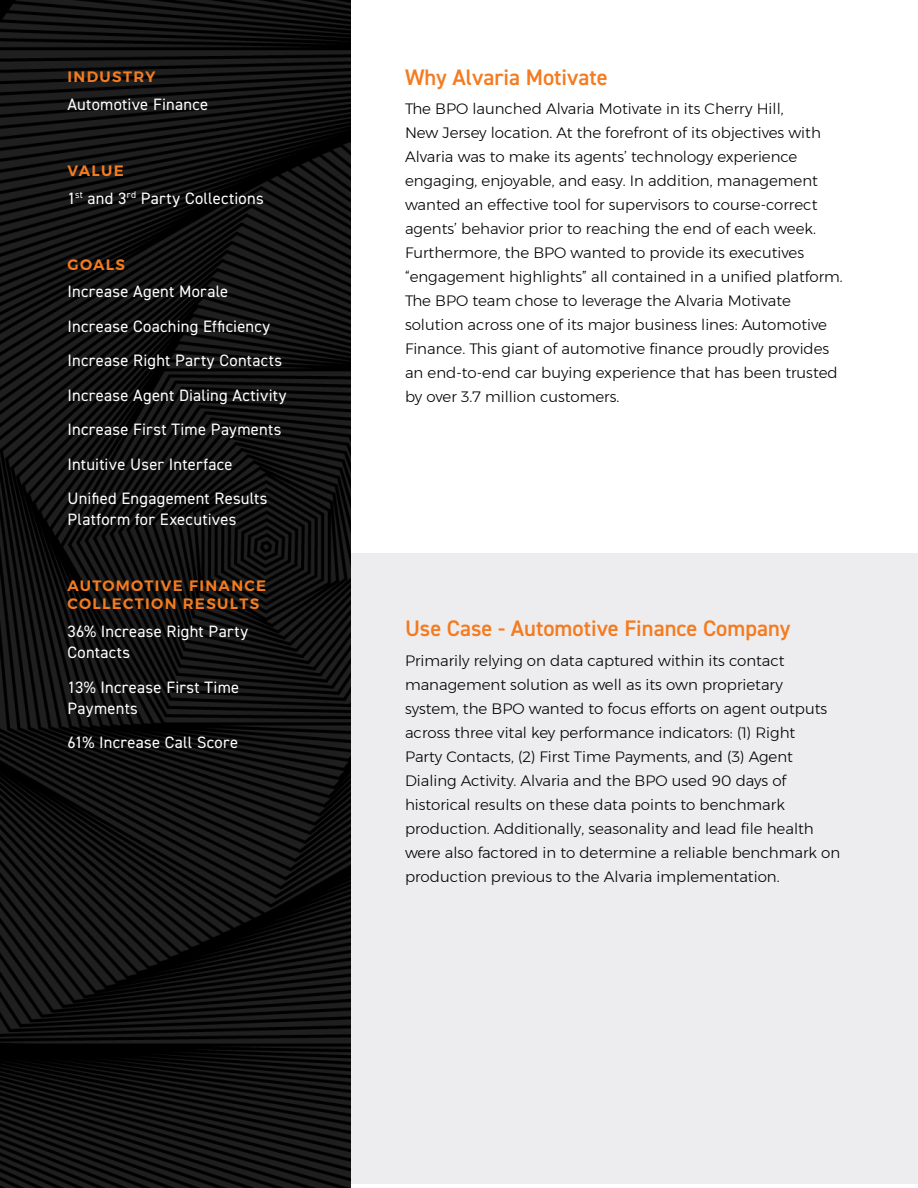
<style>
.page{position:relative;width:918px;height:1188px;background:#fff}
.page>*{position:absolute;margin:0;border:0;box-sizing:border-box;transform-origin:0 0}
.t1{font:600 22.5px "DIN2014";color:#f47b20}
.t2{font:16.5px/34.5px "DIN2014";letter-spacing:.015em;color:#fff}
.t3{font:300 15px/24px "Montserrat";color:#000}
.t4{font:600 15px/18px "Montserrat";letter-spacing:.09em;color:#f47b20}
</style>
<div class="page">
<div style="left:351px;top:554px;width:567px;height:630px;background:#ededef"></div>
<img style="left:0;top:0;width:351px;height:1188px">
<p class="t4" style="left:68px;top:68px;width:90px">INDUSTRY</p>
<p class="t2" style="left:68px;top:87px;width:142px">Automotive Finance</p>
<p class="t4" style="left:68px;top:161px;width:58px">VALUE</p>
<p class="t2" style="left:68px;top:180px;width:198px">1<sup>st</sup> and 3<sup>rd</sup> Party Collections</p>
<p class="t4" style="left:68px;top:255px;width:59px">GOALS</p>
<p class="t2" style="left:68px;top:274px;width:220px">Increase Agent Morale<br>Increase Coaching Efficiency<br>Increase Right Party Contacts<br>Increase Agent Dialing Activity<br>Increase First Time Payments<br>Intuitive User Interface<br>Unified Engagement Results</p>
<p class="t2" style="left:68px;top:502px;width:170px">Platform for Executives</p>
<p class="t4" style="left:68px;top:577px;width:200px">AUTOMOTIVE FINANCE<br>COLLECTION RESULTS</p>
<p class="t2" style="left:68px;top:621px;width:182px;line-height:21px">36% Increase Right Party<br>Contacts</p>
<p class="t2" style="left:68px;top:676px;width:173px;line-height:21px">13% Increase First Time<br>Payments</p>
<p class="t2" style="left:68px;top:725px;width:172px">61% Increase Call Score</p>
<h1 class="t1" style="left:405px;top:62px;width:204px">Why Alvaria Motivate</h1>
<p class="t3" style="left:405px;top:97px;width:439px">The BPO launched Alvaria Motivate in its Cherry Hill,<br>New Jersey location. At the forefront of its objectives with Alvaria was to make its agents’ technology experience engaging, enjoyable, and easy. In addition, management wanted an effective tool for supervisors to course-correct agents’ behavior prior to reaching the end of each week.<br>Furthermore, the BPO wanted to provide its executives “engagement highlights” all contained in a unified platform.<br>The BPO team chose to leverage the Alvaria Motivate solution across one of its major business lines: Automotive Finance. This giant of automotive finance proudly provides an end-to-end car buying experience that has been trusted by over 3.7 million customers.</p>
<h1 class="t1" style="left:405px;top:614px;width:387px">Use Case - Automotive Finance Company</h1>
<p class="t3" style="left:405px;top:648px;width:437px">Primarily relying on data captured within its contact management solution as well as its own proprietary system, the BPO wanted to focus efforts on agent outputs across three vital key performance indicators: (1) Right<br>Party Contacts, (2) First Time Payments, and (3) Agent Dialing Activity. Alvaria and the BPO used 90 days of historical results on these data points to benchmark production. Additionally, seasonality and lead file health were also factored in to determine a reliable benchmark on production previous to the Alvaria implementation.</p>
</div>
